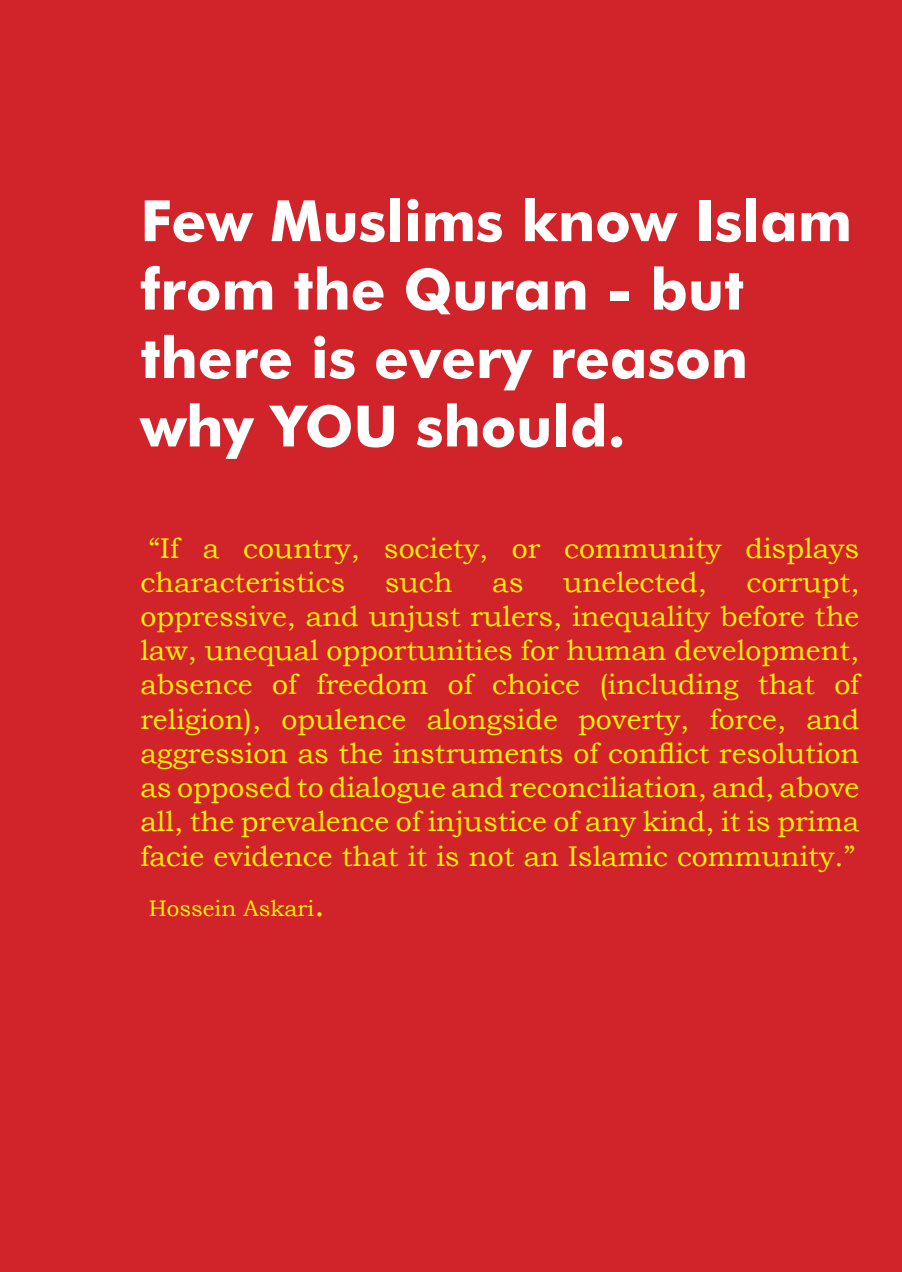
<style>
.page{position:relative;width:902px;height:1272px;background:#fff}
.page>*{position:absolute;margin:0;border:0;box-sizing:border-box;transform-origin:0 0}
.t1{font:700 57px/68.4px "Futura BT";color:#fff}
.t2{font:28.5px/34.2px "Bookman Old Style";color:#fff101}
.t3{font:22.5px "Bookman Old Style";color:#fff101}
.s1{font-size:34.5px}
</style>
<div class="page">
<div style="left:0;top:0;width:901px;height:1271px;background:#d1232a"></div>
<p class="t1" style="left:140px;top:186px;width:713px">Few Muslims know Islam from the Quran - but there is every reason why YOU should.</p>
<p class="t2" style="left:140px;top:531px;width:720px">“If a country, society, or community displays characteristics</p>
<p class="t2" style="left:385px;top:565px;width:69px">such</p>
<p class="t2" style="left:492px;top:565px;width:33px">as</p>
<p class="t2" style="left:563px;top:565px;width:145px">unelected,</p>
<p class="t2" style="left:140px;top:565px;width:720px;text-align:justify;text-indent:606px">corrupt, oppressive, and unjust rulers, inequality before the law, unequal opportunities for human development, absence of freedom of choice (including that of religion), opulence alongside poverty, force, and aggression as the instruments of conflict resolution as opposed to dialogue and reconciliation, and, above all, the prevalence of injustice of any kind, it is prima facie evidence that it is not an Islamic community.”</p>
<p class="t3" style="left:149px;top:893px;width:178px">Hossein Askari<span class="s1">.</span></p>
</div>
